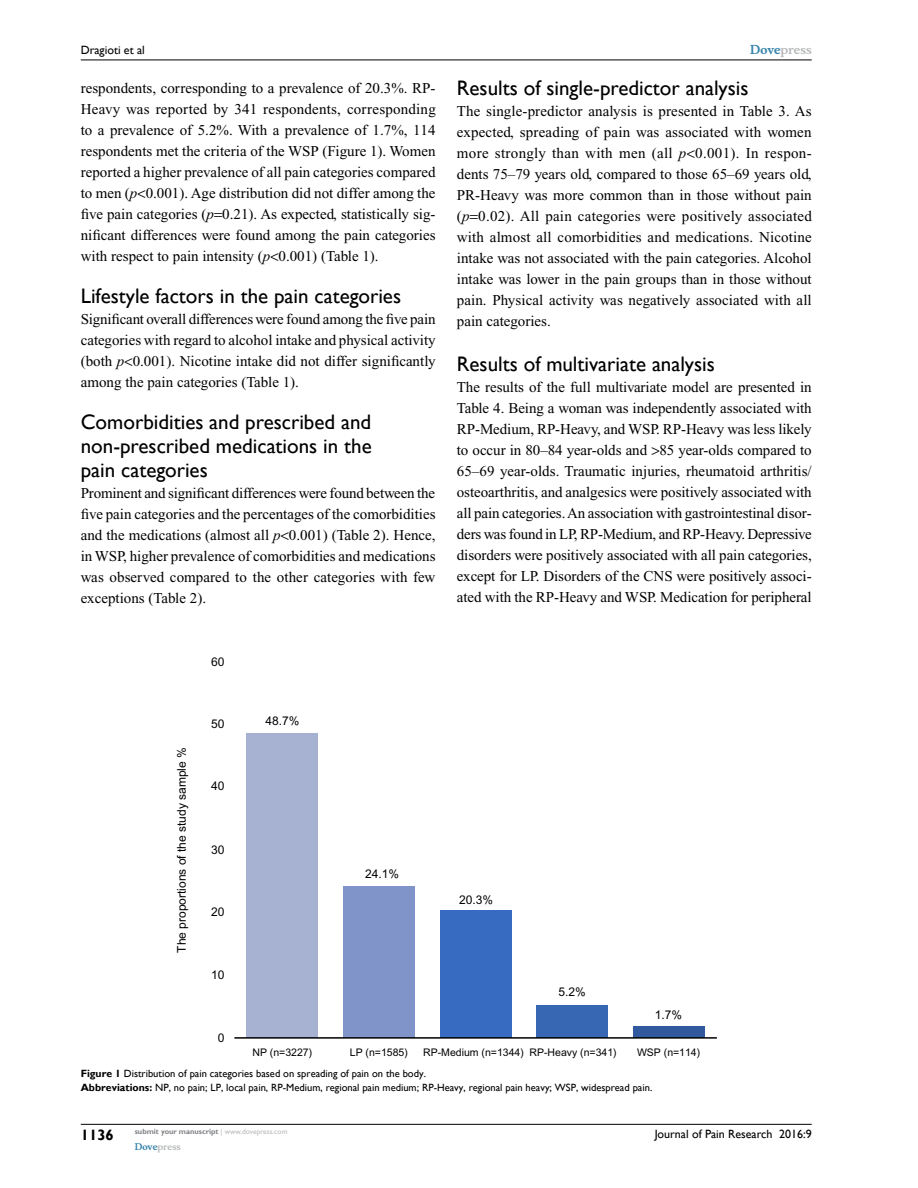
<style>
.page{position:relative;width:918px;height:1188px;background:#fff}
.page>*{position:absolute;margin:0;border:0;box-sizing:border-box;transform-origin:0 0}
.t1{font:21px/24px "Gill Sans";color:#000;text-align:justify}
.t2{font:15px/21px "Times New Roman";color:#000;text-align:justify}
.t3{font:700 15px "Gill Sans";color:#000}
.t4{font:12px "Arial";color:#000}
.t5{font:12px "Gill Sans";color:#000}
.t6{font:700 12px "Musee";color:#b8babc}
.t7{font:10.5px/13.5px "Gill Sans";color:#000}
.t8{font:10.5px "Arial";color:#000}
.t9{font:700 9px "Musee";color:#b8babc}
.t10{font:700 7.5px "Gill Sans";color:#808285}
.s1{font-style:italic}
.s2{color:#3785ad}
.s3{font-weight:700}
.s4{font-weight:400;color:#b8babc}
</style>
<div class="page">
<hr style="left:81px;top:1124px;width:731px;height:1px;background:#000">
<hr style="left:81px;top:60px;width:731px;height:1px;background:#000">
<div style="left:247px;top:733px;width:71px;height:305px;background:#a7b1d2"></div>
<div style="left:343px;top:886px;width:72px;height:152px;background:#8094c9"></div>
<div style="left:440px;top:911px;width:72px;height:127px;background:#376bc2"></div>
<div style="left:536px;top:1005px;width:72px;height:33px;background:#3766b3"></div>
<div style="left:633px;top:1027px;width:71px;height:11px;background:#31599d"></div>
<hr style="left:234px;top:1037px;width:483px;height:2px;background:#000">
<p class="t5" style="left:81px;top:43px;width:66px">Dragioti et al</p>
<p class="t2" style="left:81px;top:77px;width:357px">respondents, corresponding to a prevalence of 20.3%. RP-Heavy was reported by 341 respondents, corresponding to a prevalence of 5.2%. With a prevalence of 1.7%, 114 respondents met the criteria of the WSP (Figure 1). Women reported a higher prevalence of all pain categories compared to men (<span class="s1">p</span> 0.001). Age distribution did not differ among the five pain categories (<span class="s1">p</span> 0.21). As expected, statistically sig&shy;nificant differences were found among the pain categories with respect to pain intensity (<span class="s1">p</span> 0.001) (Table 1).</p>
<h1 class="t1" style="left:81px;top:284px;width:322px">Lifestyle factors in the pain categories</h1>
<p class="t2" style="left:81px;top:308px;width:356px">Significant overall differences were found among the five pain categories with regard to alcohol intake and physical activity (both <span class="s1">p</span> 0.001). Nicotine intake did not differ significantly among the pain categories (Table 1).</p>
<h1 class="t1" style="left:81px;top:410px;width:292px">Comorbidities and prescribed and non-prescribed medications in the pain categories</h1>
<p class="t2" style="left:81px;top:482px;width:356px">Prominent and significant differences were found between the five pain categories and the percentages of the comorbidities and the medications (almost all <span class="s1">p</span> 0.001) (Table 2). Hence, in WSP, higher prevalence of comorbidities and medications was observed compared to the other categories with few exceptions (Table 2).</p>
<p class="t4" style="left:175px;top:953px;width:207px;rotate:-90deg">The proportions of the study sample %</p>
<p class="t4" style="left:211px;top:655px;width:15px">60</p>
<p class="t4" style="left:211px;top:717px;width:15px">50</p>
<p class="t4" style="left:211px;top:779px;width:15px">40</p>
<p class="t4" style="left:211px;top:843px;width:15px">30</p>
<p class="t4" style="left:211px;top:905px;width:15px">20</p>
<p class="t4" style="left:211px;top:968px;width:15px">10</p>
<p class="t4" style="left:218px;top:1031px;width:8px">0</p>
<p class="t4" style="left:265px;top:714px;width:36px">48.7%</p>
<p class="t4" style="left:365px;top:867px;width:36px">24.1%</p>
<p class="t6" style="left:750px;top:43px;width:63px"><span class="s2">Dove</span>press</p>
<h1 class="t1" style="left:457px;top:77px;width:293px">Results of single-predictor analysis</h1>
<p class="t2" style="left:457px;top:101px;width:357px">The single-predictor analysis is presented in Table 3. As expected, spreading of pain was associated with women more strongly than with men (all <span class="s1">p</span> 0.001). In respon&shy;dents 75–79 years old, compared to those 65–69 years old, PR-Heavy was more common than in those without pain (<span class="s1">p</span> 0.02). All pain categories were positively associated with almost all comorbidities and medications. Nicotine intake was not associated with the pain categories. Alcohol intake was lower in the pain groups than in those without pain. Physical activity was negatively associated with all pain categories.</p>
<h1 class="t1" style="left:457px;top:352px;width:259px">Results of multivariate analysis</h1>
<p class="t2" style="left:457px;top:376px;width:357px">The results of the full multivariate model are presented in Table 4. Being a woman was independently associated with RP-Medium, RP-Heavy, and WSP. RP-Heavy was less likely to occur in 80–84 year-olds and 85 year-olds compared to 65–69 year-olds. Traumatic injuries, rheumatoid arthritis/ osteoarthritis, and analgesics were positively associated with all pain categories. An association with gastrointestinal disor&shy;ders was found in LP, RP-Medium, and RP-Heavy. Depressive disorders were positively associated with all pain categories, except for LP. Disorders of the CNS were positively associ&shy;ated with the RP-Heavy and WSP. Medication for peripheral</p>
<p class="t4" style="left:459px;top:893px;width:36px">20.3%</p>
<p class="t4" style="left:558px;top:985px;width:29px">5.2%</p>
<p class="t4" style="left:655px;top:1008px;width:29px">1.7%</p>
<p class="t8" style="left:252px;top:1046px;width:61px">NP (n=3227)</p>
<p class="t8" style="left:350px;top:1046px;width:60px">LP (n=1585)</p>
<p class="t8" style="left:423px;top:1046px;width:195px">RP-Medium (n=1344) RP-Heavy (n=341)</p>
<p class="t8" style="left:637px;top:1046px;width:65px">WSP (n=114)</p>
<p class="t7" style="left:81px;top:1067px;width:573px"><span class="s3">Figure 1</span> Distribution of pain categories based on spreading of pain on the body.<br><span class="s3">Abbreviations:</span> NP, no pain; LP, local pain, RP-Medium, regional pain medium; RP-Heavy, regional pain heavy; WSP, widespread pain.</p>
<p class="t3" style="left:81px;top:1126px;width:35px">1136</p>
<p class="t10" style="left:135px;top:1127px;width:154px">submit your manuscript <span class="s4">| www.dovepress.com</span></p>
<p class="t9" style="left:135px;top:1141px;width:48px"><span class="s2">Dove</span>press</p>
<p class="t5" style="left:655px;top:1127px;width:158px">Journal of Pain Research 2016:9</p>
</div>
